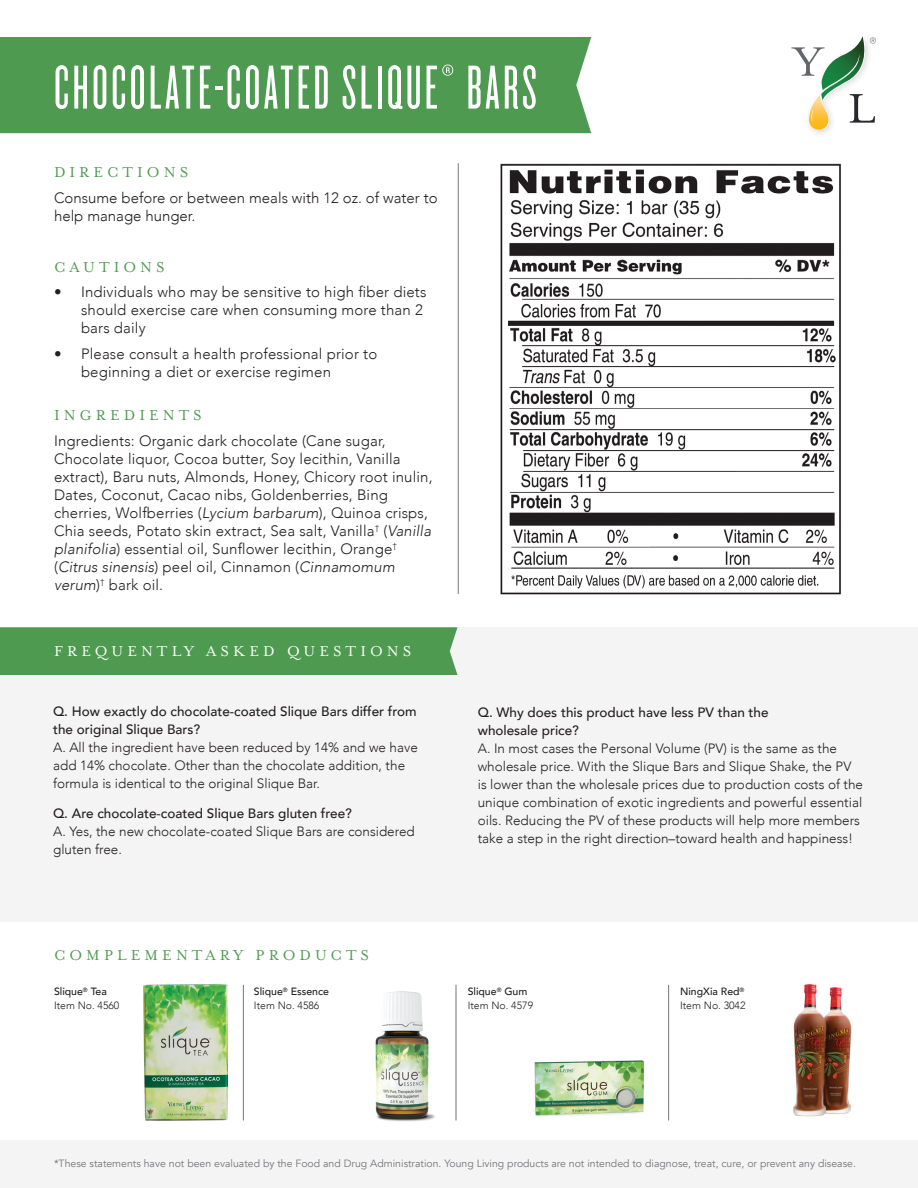
<style>
.page{position:relative;width:918px;height:1188px;background:#fff}
.page>*{position:absolute;margin:0;border:0;box-sizing:border-box;transform-origin:0 0}
.t1{font:64.5px "Knockout 26 Junior Flywght";letter-spacing:.05em;color:#fff}
.t2{font:16.5px "Mrs Eaves OT";letter-spacing:.25em;color:#4e9a50}
.t3{font:16.5px "Mrs Eaves OT";letter-spacing:.25em;color:#fff}
.t4{font:300 15px/18px "Avenir";letter-spacing:.01em;color:#231f20}
.t5{font:300 13.5px/18px "Avenir";color:#231f20}
.t6{font:10.5px "Avenir";color:#76767a}
.t7{font:500 10.5px "Avenir";color:#231f20}
.t8{font:300 10.5px "Avenir";color:#231f20}
.s1{font-style:italic}
.s2{font-weight:500}
</style>
<div class="page">
<img style="left:143px;top:985px;width:84px;height:136px">
<img style="left:375px;top:992px;width:60px;height:130px">
<img style="left:793px;top:984px;width:59px;height:133px">
<div style="left:0;top:627px;width:918px;height:295px;background:#f4f4f4"></div>
<div style="left:0;top:37px;width:591px;height:96px;background:#4e9a50"></div>
<div style="left:0;top:627px;width:458px;height:48px;background:#4e9a50"></div>
<hr style="left:458px;top:163px;width:1px;height:431px;background:#777779">
<svg style="left:791px;top:36px;width:85px;height:94px"></svg>
<hr style="left:243px;top:985px;width:1px;height:135px;background:#777779">
<hr style="left:456px;top:985px;width:1px;height:135px;background:#777779">
<hr style="left:668px;top:985px;width:1px;height:135px;background:#777779">
<div style="left:0;top:1140px;width:918px;height:48px;background:#f4f4f4"></div>
<img style="left:534px;top:1060px;width:111px;height:56px">
<img style="left:500px;top:163px;width:341px;height:432px">
<p class="t1" style="left:54px;top:52px;width:484px">CHOCOLATE-COATED SLIQUE® BARS</p>
<p class="t2" style="left:54px;top:163px;width:136px">DIRECTIONS</p>
<p class="t4" style="left:54px;top:188px;width:385px">Consume before or between meals with 12 oz. of water to help manage hunger.</p>
<p class="t2" style="left:54px;top:258px;width:112px">CAUTIONS</p>
<p class="t4" style="left:81px;top:283px;width:347px;text-indent:-27px">• Individuals who may be sensitive to high fiber diets should exercise care when consuming more than 2 bars daily</p>
<p class="t4" style="left:81px;top:344px;width:298px;text-indent:-27px">• Please consult a health professional prior to beginning a diet or exercise regimen</p>
<p class="t2" style="left:54px;top:406px;width:149px">INGREDIENTS</p>
<p class="t4" style="left:54px;top:431px;width:380px">Ingredients: Organic dark chocolate (Cane sugar, Chocolate liquor, Cocoa butter, Soy lecithin, Vanilla extract), Baru nuts, Almonds, Honey, Chicory root inulin, Dates, Coconut, Cacao nibs, Goldenberries, Bing cherries, Wolfberries (<span class="s1">Lycium barbarum</span>), Quinoa crisps, Chia seeds, Potato skin extract, Sea salt, Vanilla<sup>†</sup> (<span class="s1">Vanilla planifolia</span>) essential oil, Sunflower lecithin, Orange<sup>† </sup>(<span class="s1">Citrus sinensis</span>) peel oil, Cinnamon (<span class="s1">Cinnamomum verum</span>)<sup>†</sup> bark oil.</p>
<p class="t3" style="left:54px;top:642px;width:359px">FREQUENTLY ASKED QUESTIONS</p>
<p class="t5" style="left:53px;top:702px;width:366px"><span class="s2">Q. How exactly do chocolate-coated Slique Bars differ from the original Slique Bars?<br></span>A. All the ingredient have been reduced by 14% and we have add 14% chocolate. Other than the chocolate addition, the formula is identical to the original Slique Bar.</p>
<p class="t5" style="left:53px;top:804px;width:363px"><span class="s2">Q. Are chocolate-coated Slique Bars gluten free?<br></span>A. Yes, the new chocolate-coated Slique Bars are considered gluten free.</p>
<p class="t2" style="left:54px;top:946px;width:317px">COMPLEMENTARY PRODUCTS</p>
<p class="t7" style="left:54px;top:982px;width:54px">Slique<sup>®</sup> Tea</p>
<p class="t8" style="left:54px;top:999px;width:67px">Item No. 4560</p>
<p class="t7" style="left:254px;top:982px;width:77px">Slique<sup>®</sup> Essence</p>
<p class="t8" style="left:254px;top:999px;width:67px">Item No. 4586</p>
<p class="t5" style="left:478px;top:703px;width:387px"><span class="s2">Q. Why does this product have less PV than the<br>wholesale price?<br></span>A. In most cases the Personal Volume (PV) is the same as the wholesale price. With the Slique Bars and Slique Shake, the PV is lower than the wholesale prices due to production costs of the unique combination of exotic ingredients and powerful essential oils. Reducing the PV of these products will help more members take a step in the right direction–toward health and happiness!</p>
<p class="t7" style="left:468px;top:982px;width:61px">Slique<sup>®</sup> Gum</p>
<p class="t8" style="left:468px;top:999px;width:67px">Item No. 4579</p>
<p class="t7" style="left:680px;top:982px;width:66px">NingXia Red<sup>®</sup></p>
<p class="t8" style="left:680px;top:999px;width:67px">Item No. 3042</p>
<p class="t6" style="left:54px;top:1157px;width:803px">*These statements have not been evaluated by the Food and Drug Administration. Young Living products are not intended to diagnose, treat, cure, or prevent any disease.</p>
</div>
